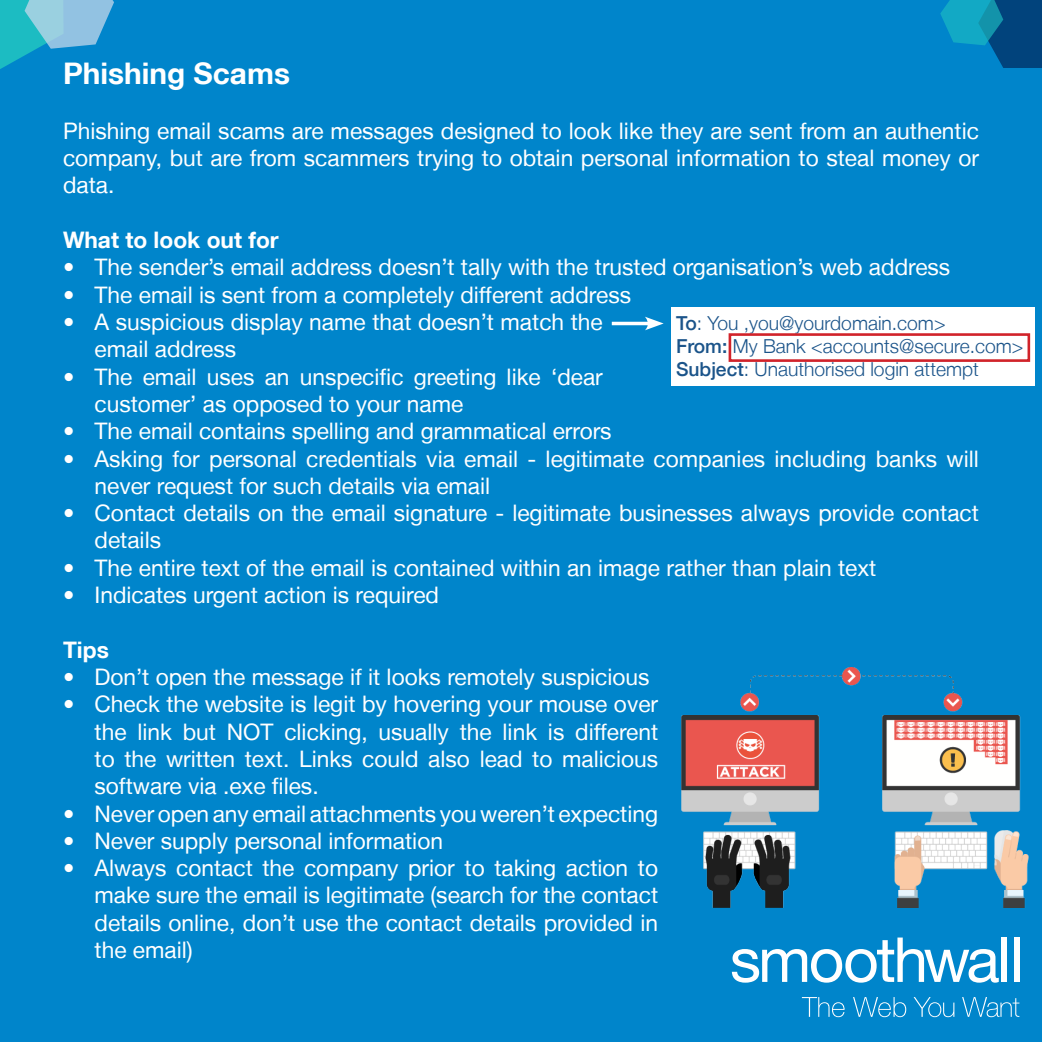
<style>
.page{position:relative;width:1042px;height:1042px;background:#0085cb}
.page>*{position:absolute;margin:0;border:0;box-sizing:border-box;transform-origin:0 0}
.t1{font:700 29.75px "Helvetica Neue LT";color:#fff}
.t2{font:22.75px/27.3px "Helvetica Neue LT";color:#fff}
.t3{font:700 22.75px "Helvetica Neue LT";color:#fff}
.t4{font:300 19.25px "Helvetica Neue LT";color:#1b548a}
.s1{font-weight:500}
</style>
<div class="page">
<svg style="left:732px;top:937px;width:267px;height:45px"></svg>
<div style="left:1001px;top:937px;width:6px;height:45px;background:#fff"></div>
<div style="left:1014px;top:937px;width:5px;height:45px;background:#fff"></div>
<svg style="left:802px;top:997px;width:43px;height:20px"></svg>
<svg style="left:853px;top:997px;width:53px;height:20px"></svg>
<svg style="left:913px;top:997px;width:41px;height:20px"></svg>
<svg style="left:962px;top:997px;width:57px;height:20px"></svg>
<img style="left:681px;top:668px;width:347px;height:240px">
<hr style="left:612px;top:322px;width:39px;height:3px;background:#fff">
<svg style="left:645px;top:317px;width:18px;height:13px"></svg>
<div style="left:671px;top:308px;width:363px;height:78px;background:#fff"></div>
<div style="left:728px;top:333px;width:302px;height:29px;border:3px solid #d1232a"></div>
<svg style="left:0;top:0;width:114px;height:69px"></svg>
<svg style="left:940px;top:0;width:102px;height:68px"></svg>
<p class="t1" style="left:63px;top:55px;width:228px">Phishing Scams</p>
<p class="t2" style="left:63px;top:117px;width:917px;text-align:justify">Phishing email scams are messages designed to look like they are sent from an authentic company, but are from scammers trying to obtain personal information to steal money or data.</p>
<p class="t3" style="left:63px;top:226px;width:217px">What to look out for</p>
<p class="t2" style="left:63px;top:253px;width:889px">• The sender’s email address doesn’t tally with the trusted organisation’s web address</p>
<p class="t2" style="left:63px;top:281px;width:569px">• The email is sent from a completely different address</p>
<p class="t2" style="left:94px;top:308px;width:510px;text-indent:-32px">• A suspicious display name that doesn’t match the email address</p>
<p class="t2" style="left:94px;top:362px;width:510px;text-indent:-32px">• The email uses an unspecific greeting like ‘dear customer’ as opposed to your name</p>
<p class="t2" style="left:63px;top:417px;width:550px">• The email contains spelling and grammatical errors</p>
<p class="t2" style="left:94px;top:444px;width:886px;text-indent:-32px">• Asking for personal credentials via email - legitimate companies including banks will never request for such details via email</p>
<p class="t2" style="left:94px;top:499px;width:886px;text-indent:-32px">• Contact details on the email signature - legitimate businesses always provide contact details</p>
<p class="t2" style="left:63px;top:554px;width:815px">• The entire text of the email is contained within an image rather than plain text</p>
<p class="t2" style="left:63px;top:581px;width:377px">• Indicates urgent action is required</p>
<p class="t3" style="left:63px;top:635px;width:47px">Tips</p>
<p class="t2" style="left:63px;top:663px;width:588px">• Don’t open the message if it looks remotely suspicious</p>
<p class="t2" style="left:94px;top:690px;width:565px;text-align:justify;text-indent:-32px">• Check the website is legit by hovering your mouse over the link but NOT clicking, usually the link is different to the written text. Links could also lead to malicious software via .exe files.</p>
<p class="t2" style="left:63px;top:799px;width:597px">• Never open any email attachments you weren’t expecting</p>
<p class="t2" style="left:63px;top:827px;width:381px">• Never supply personal information</p>
<p class="t2" style="left:94px;top:854px;width:565px;text-align:justify;text-indent:-32px">• Always contact the company prior to taking action to make sure the email is legitimate (search for the contact details online, don’t use the contact details provided in the email)</p>
<p class="t4" style="left:676px;top:311px;width:271px"><span class="s1">To</span>: You ,you@yourdomain.com&gt;</p>
<p class="t4" style="left:676px;top:334px;width:349px"><span class="s1">From:</span> My Bank &lt;accounts@secure.com&gt;</p>
<p class="t4" style="left:676px;top:357px;width:304px"><span class="s1">Subject</span>: Unauthorised login attempt</p>
</div>
